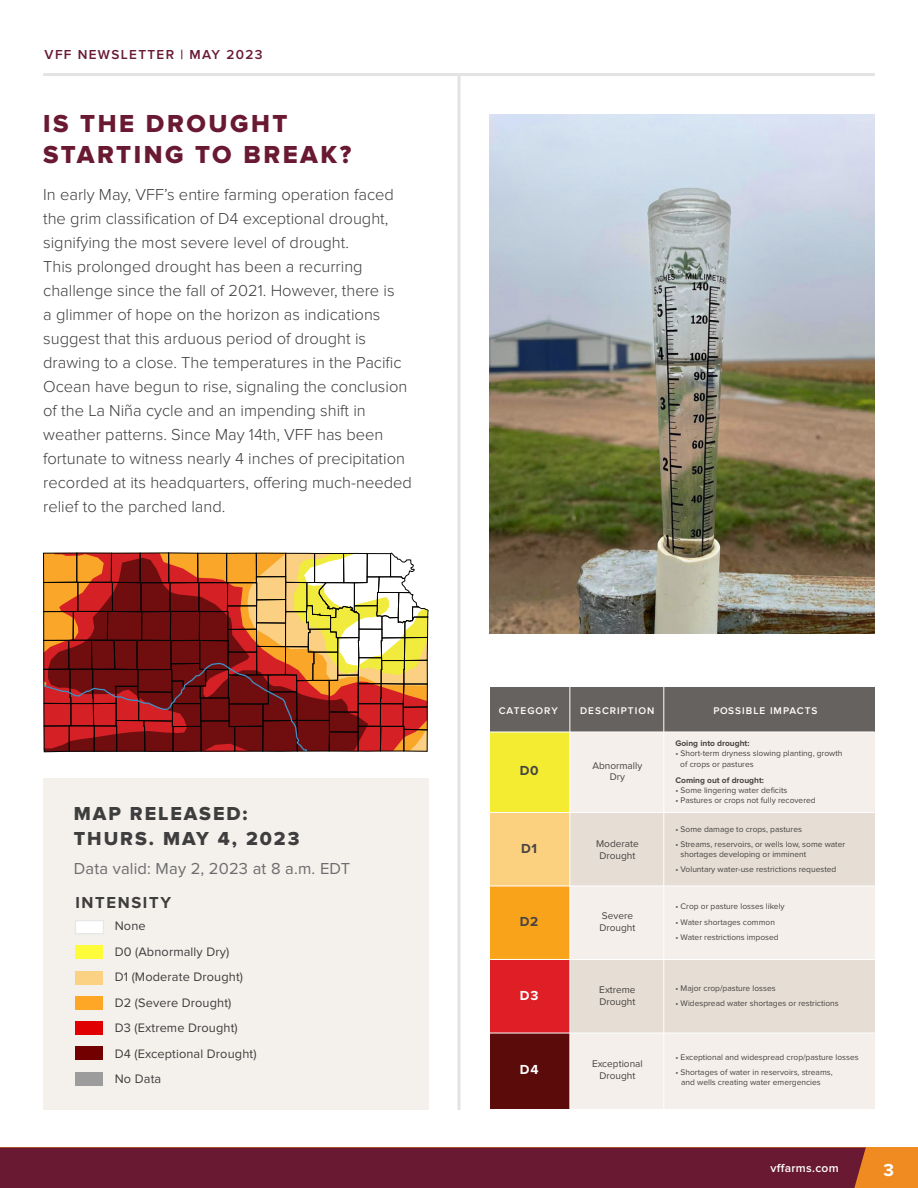
<style>
.page{position:relative;width:918px;height:1188px;background:#fff}
.page>*{position:absolute;margin:0;border:0;box-sizing:border-box;transform-origin:0 0}
.t1{font:25.5px/30.6px "Proxima Nova Extrabld";letter-spacing:.1em;color:#691931}
.t2{font:19.5px/25.5px "Proxima Nova Extrabld";letter-spacing:.1em;color:#3e3e3f}
.t3{font:700 18px "Proxima Nova";color:#fff}
.t4{font:300 16.5px/24px "Proxima Nova";color:#3e3e3f}
.t5{font:16.5px "Proxima Nova";letter-spacing:.01em;color:#6c6d70}
.t6{font:700 16.5px "Proxima Nova";letter-spacing:.1em;color:#3e3e3f}
.t7{font:700 13.65px "Proxima Nova";color:#474443}
.t8{font:700 13.65px "Proxima Nova";color:#fff}
.t9{font:600 13.5px "Proxima Nova";letter-spacing:.1em;color:#691931}
.t10{font:12.75px "Proxima Nova";letter-spacing:.01em;color:#3e3e3f}
.t11{font:600 12px "Proxima Nova";letter-spacing:.025em;color:#fff}
.t12{font:10.05px/11.7px "Proxima Nova";color:#474443;text-align:center}
.t13{font:600 10.05px "Proxima Nova";letter-spacing:.1em;color:#fff}
.t14{font:8.4px/10.1px "Proxima Nova";color:#474443}
.t15{font:700 8.4px "Proxima Nova";color:#474443}
</style>
<div class="page">
<svg style="left:43px;top:553px;width:386px;height:199px"></svg>
<hr style="left:43px;top:73px;width:832px;height:3px;background:#e4e3e4">
<div style="left:0;top:1148px;width:918px;height:40px;background:#f08b21"></div>
<div style="left:0;top:1148px;width:866px;height:40px;background:#691931"></div>
<div style="left:570px;top:886px;width:305px;height:74px;background:#f4efea"></div>
<div style="left:570px;top:812px;width:305px;height:74px;background:#e6ddd4"></div>
<div style="left:570px;top:960px;width:305px;height:74px;background:#e6ddd4"></div>
<div style="left:570px;top:1033px;width:305px;height:75px;background:#f4efea"></div>
<div style="left:490px;top:688px;width:385px;height:44px;background:#66625f"></div>
<div style="left:490px;top:886px;width:80px;height:74px;background:#f9a31b"></div>
<div style="left:490px;top:812px;width:80px;height:74px;background:#fbd17f"></div>
<div style="left:490px;top:960px;width:80px;height:74px;background:#e01e25"></div>
<div style="left:490px;top:732px;width:80px;height:81px;background:#f3ec31"></div>
<div style="left:570px;top:732px;width:305px;height:81px;background:#f4efea"></div>
<div style="left:490px;top:1033px;width:80px;height:75px;background:#5b0b09"></div>
<hr style="left:490px;top:732px;width:385px;height:1px;background:#fff">
<hr style="left:490px;top:812px;width:385px;height:1px;background:#fff">
<hr style="left:490px;top:886px;width:385px;height:1px;background:#fff">
<hr style="left:490px;top:959px;width:385px;height:1px;background:#fff">
<hr style="left:490px;top:1033px;width:385px;height:1px;background:#fff">
<hr style="left:570px;top:685px;width:1px;height:425px;background:#fff">
<hr style="left:663px;top:685px;width:1px;height:425px;background:#fff">
<img style="left:490px;top:115px;width:385px;height:519px">
<hr style="left:458px;top:76px;width:2px;height:1034px;background:#e4e3e4">
<div style="left:43px;top:778px;width:385px;height:332px;background:#f4f0eb"></div>
<div style="left:75px;top:920px;width:29px;height:14px;background:#fff;border:1px solid #e6e7e9"></div>
<div style="left:76px;top:946px;width:27px;height:13px;background:#fefc38"></div>
<div style="left:76px;top:971px;width:27px;height:13px;background:#fbd283"></div>
<div style="left:76px;top:996px;width:27px;height:13px;background:#fea726"></div>
<div style="left:76px;top:1022px;width:27px;height:13px;background:#e00001"></div>
<div style="left:76px;top:1047px;width:27px;height:13px;background:#720000"></div>
<div style="left:76px;top:1072px;width:27px;height:13px;background:#9c9c9c"></div>
<p class="t9" style="left:45px;top:47px;width:219px">VFF NEWSLETTER | MAY 2023</p>
<p class="t1" style="left:43px;top:109px;width:310px">IS THE DROUGHT<br>STARTING TO BREAK?</p>
<p class="t4" style="left:43px;top:183px;width:370px">In early May, VFF’s entire farming operation faced the grim classification of D4 exceptional drought, signifying the most severe level of drought.<br>This prolonged drought has been a recurring challenge since the fall of 2021. However, there is<br>a glimmer of hope on the horizon as indications suggest that this arduous period of drought is drawing to a close. The temperatures in the Pacific Ocean have begun to rise, signaling the conclusion of the La Niña cycle and an impending shift in weather patterns. Since May 14th, VFF has been fortunate to witness nearly 4 inches of precipitation recorded at its headquarters, offering much-needed relief to the parched land.</p>
<p class="t2" style="left:74px;top:801px;width:227px">MAP RELEASED:<br>THURS. MAY 4, 2023</p>
<p class="t5" style="left:74px;top:861px;width:278px">Data valid: May 2, 2023 at 8 a.m. EDT</p>
<p class="t6" style="left:75px;top:893px;width:97px">INTENSITY</p>
<p class="t10" style="left:115px;top:920px;width:32px">None</p>
<p class="t10" style="left:115px;top:945px;width:116px">D0 (Abnormally Dry)</p>
<p class="t10" style="left:115px;top:971px;width:130px">D1 (Moderate Drought)</p>
<p class="t10" style="left:115px;top:996px;width:118px">D2 (Severe Drought)</p>
<p class="t10" style="left:115px;top:1022px;width:125px">D3 (Extreme Drought)</p>
<p class="t10" style="left:115px;top:1047px;width:143px">D4 (Exceptional Drought)</p>
<p class="t10" style="left:115px;top:1073px;width:48px">No Data</p>
<p class="t13" style="left:499px;top:705px;width:61px">CATEGORY</p>
<p class="t13" style="left:580px;top:705px;width:76px">DESCRIPTION</p>
<p class="t13" style="left:714px;top:705px;width:105px">POSSIBLE IMPACTS</p>
<p class="t15" style="left:675px;top:739px;width:76px">Going into drought:</p>
<p class="t14" style="left:680px;top:749px;width:164px;text-indent:-5px">• Short-term dryness slowing planting, growth of crops or pastures</p>
<p class="t15" style="left:675px;top:775px;width:90px">Coming out of drought:</p>
<p class="t14" style="left:675px;top:786px;width:113px">• Some lingering water deficits</p>
<p class="t14" style="left:675px;top:796px;width:142px">• Pastures or crops not fully recovered</p>
<p class="t14" style="left:675px;top:825px;width:128px">• Some damage to crops, pastures</p>
<p class="t14" style="left:680px;top:840px;width:166px;text-indent:-5px">• Streams, reservoirs, or wells low, some water shortages developing or imminent</p>
<p class="t14" style="left:675px;top:865px;width:162px">• Voluntary water-use restrictions requested</p>
<p class="t14" style="left:675px;top:902px;width:111px">• Crop or pasture losses likely</p>
<p class="t14" style="left:675px;top:917px;width:101px">• Water shortages common</p>
<p class="t14" style="left:675px;top:932px;width:105px">• Water restrictions imposed</p>
<p class="t12" style="left:592px;top:760px;width:51px">Abnormally<br>Dry</p>
<p class="t7" style="left:520px;top:763px;width:20px">D0</p>
<p class="t12" style="left:596px;top:838px;width:44px">Moderate<br>Drought</p>
<p class="t7" style="left:521px;top:841px;width:18px">D1</p>
<p class="t12" style="left:599px;top:910px;width:37px;text-align:left">Severe<br>Drought</p>
<p class="t7" style="left:520px;top:913px;width:20px">D2</p>
<p class="t8" style="left:520px;top:987px;width:20px">D3</p>
<p class="t12" style="left:599px;top:985px;width:38px;text-align:left">Extreme<br>Drought</p>
<p class="t8" style="left:520px;top:1061px;width:20px">D4</p>
<p class="t12" style="left:592px;top:1059px;width:52px">Exceptional<br>Drought</p>
<p class="t14" style="left:675px;top:984px;width:102px">• Major crop/pasture losses</p>
<p class="t14" style="left:675px;top:999px;width:165px">• Widespread water shortages or restrictions</p>
<p class="t14" style="left:675px;top:1053px;width:185px">• Exceptional and widespread crop/pasture losses</p>
<p class="t14" style="left:681px;top:1068px;width:153px;text-indent:-6px">• Shortages of water in reservoirs, streams, and wells creating water emergencies</p>
<p class="t11" style="left:770px;top:1161px;width:70px">vffarms.com</p>
<p class="t3" style="left:884px;top:1159px;width:12px">3</p>
</div>
